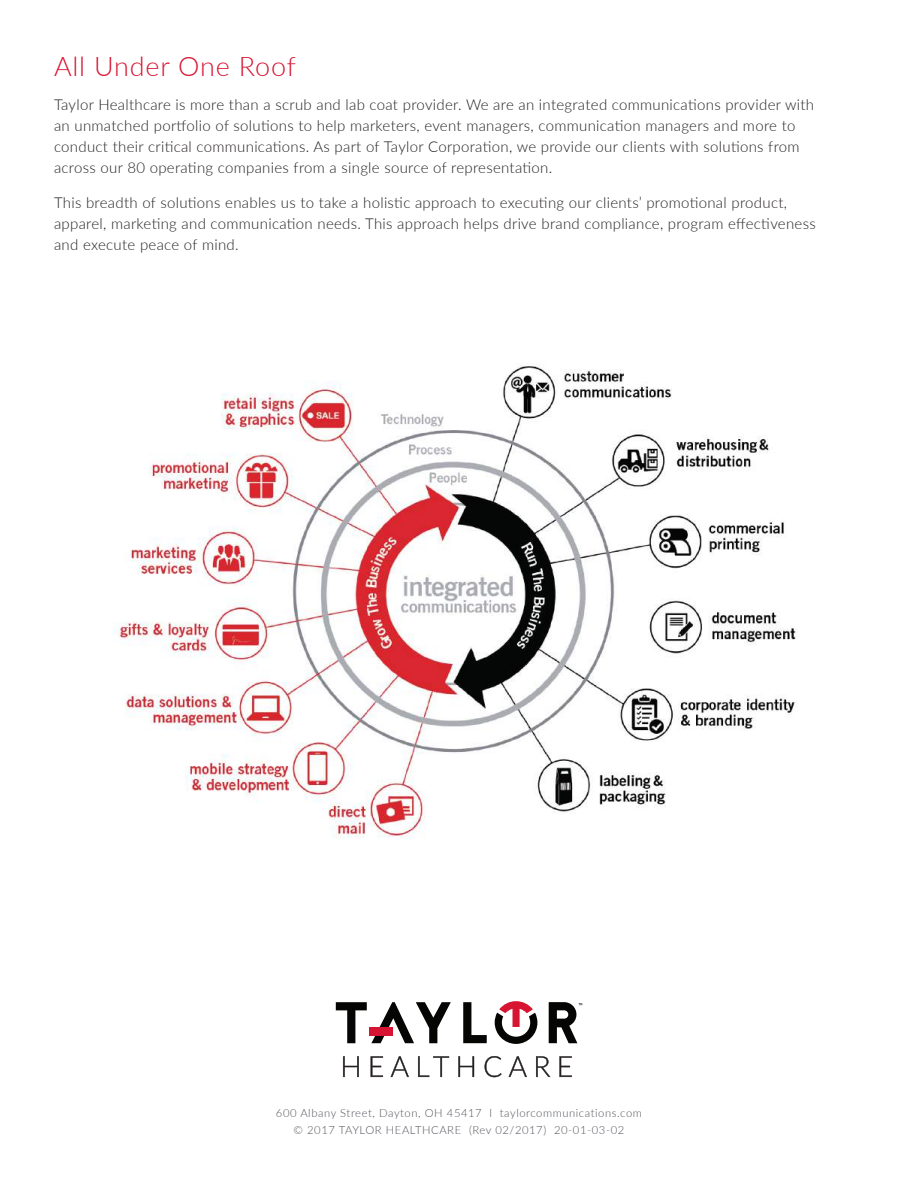
<style>
.page{position:relative;width:918px;height:1188px;background:#fff}
.page>*{position:absolute;margin:0;border:0;box-sizing:border-box;transform-origin:0 0}
.t1{font:300 27px "Lato";letter-spacing:.03em;color:#d71532}
.t2{font:300 15px/21px "Lato";letter-spacing:.02em;color:#231f20}
.t3{font:300 11.25px/16.5px "Lato";letter-spacing:.05em;color:#505359;text-align:center}
</style>
<div class="page">
<svg style="left:549px;top:1002px;width:33px;height:41px"></svg>
<svg style="left:463px;top:1002px;width:24px;height:41px"></svg>
<svg style="left:336px;top:1002px;width:115px;height:41px"></svg>
<div style="left:369px;top:1027px;width:23px;height:8px;background:#d71532"></div>
<svg style="left:495px;top:1001px;width:42px;height:43px"></svg>
<svg style="left:343px;top:1056px;width:16px;height:21px"></svg>
<svg style="left:371px;top:1056px;width:12px;height:21px"></svg>
<svg style="left:390px;top:1056px;width:19px;height:21px"></svg>
<svg style="left:418px;top:1056px;width:31px;height:21px"></svg>
<svg style="left:458px;top:1056px;width:16px;height:21px"></svg>
<svg style="left:485px;top:1056px;width:17px;height:21px"></svg>
<svg style="left:509px;top:1056px;width:18px;height:21px"></svg>
<svg style="left:536px;top:1056px;width:15px;height:21px"></svg>
<svg style="left:559px;top:1056px;width:13px;height:21px"></svg>
<img style="left:113px;top:365px;width:683px;height:474px">
<h1 class="t1" style="left:54px;top:47px;width:243px">All Under One Roof</h1>
<p class="t2" style="left:54px;top:94px;width:762px">Taylor Healthcare is more than a scrub and lab coat provider. We are an integrated communications provider with an unmatched portfolio of solutions to help marketers, event managers, communication managers and more to conduct their critical communications. As part of Taylor Corporation, we provide our clients with solutions from across our 80 operating companies from a single source of representation.</p>
<p class="t2" style="left:54px;top:191px;width:763px">This breadth of solutions enables us to take a holistic approach to executing our clients’ promotional product, apparel, marketing and communication needs. This approach helps drive brand compliance, program effectiveness and execute peace of mind.</p>
<p class="t3" style="left:276px;top:1105px;width:368px">600 Albany Street, Dayton, OH 45417 l taylorcommunications.com © 2017 TAYLOR HEALTHCARE (Rev 02/2017) 20-01-03-02</p>
</div>
